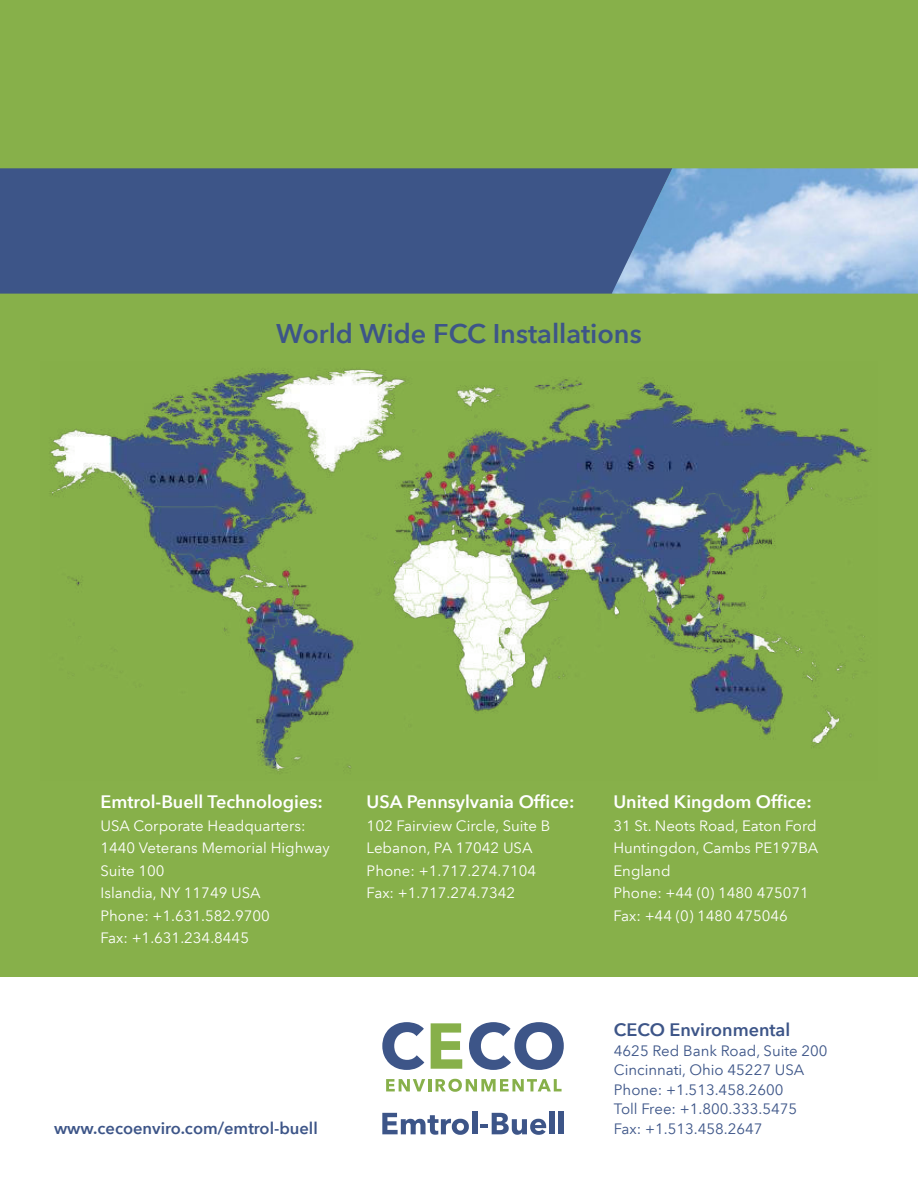
<style>
.page{position:relative;width:918px;height:1188px;background:#fff}
.page>*{position:absolute;margin:0;border:0;box-sizing:border-box;transform-origin:0 0}
.t1{font:600 27px "Avenir Next LT Pro";color:#3d5588}
.t2{font:600 18px "Avenir Next LT Pro";color:#fff}
.t3{font:600 18px "Avenir Next LT Pro";color:#3d5588}
.t4{font:600 16.5px "Avenir Next LT Pro";color:#3d5588}
.t5{font:15px/22.5px "Avenir Next LT Pro";color:#fff}
.t6{font:15px/19.5px "Avenir Next LT Pro";color:#3d5588}
</style>
<div class="page">
<div style="left:0;top:0;width:918px;height:976px;background:#87b04a"></div>
<div style="left:0;top:168px;width:612px;height:126px;background:#3d5588"></div>
<svg style="left:382px;top:1022px;width:42px;height:48px"></svg>
<svg style="left:431px;top:1023px;width:31px;height:46px"></svg>
<svg style="left:469px;top:1022px;width:95px;height:48px"></svg>
<svg style="left:386px;top:1079px;width:176px;height:13px"></svg>
<svg style="left:382px;top:1113px;width:87px;height:22px"></svg>
<div style="left:472px;top:1111px;width:5px;height:23px;background:#3d5588"></div>
<svg style="left:480px;top:1113px;width:66px;height:22px"></svg>
<div style="left:549px;top:1111px;width:6px;height:23px;background:#3d5588"></div>
<div style="left:559px;top:1111px;width:5px;height:23px;background:#3d5588"></div>
<img style="left:49px;top:368px;width:823px;height:406px">
<img style="left:612px;top:168px;width:306px;height:126px">
<h1 class="t1" style="left:276px;top:323px;width:367px">World Wide FCC Installations</h1>
<p class="t2" style="left:100px;top:794px;width:224px">Emtrol-Buell Technologies:</p>
<p class="t5" style="left:100px;top:814px;width:231px">USA Corporate Headquarters:<br>1440 Veterans Memorial Highway<br>Suite 100<br>Islandia, NY 11749 USA<br>Phone: +1.631.582.9700<br>Fax: +1.631.234.8445</p>
<p class="t2" style="left:367px;top:791px;width:209px">USA Pennsylvania Office:</p>
<p class="t5" style="left:367px;top:815px;width:185px">102 Fairview Circle, Suite B<br>Lebanon, PA 17042 USA<br>Phone: +1.717.274.7104<br>Fax: +1.717.274.7342</p>
<p class="t2" style="left:613px;top:791px;width:200px">United Kingdom Office:</p>
<p class="t5" style="left:613px;top:815px;width:207px">31 St. Neots Road, Eaton Ford<br>Huntingdon, Cambs PE197BA<br>England<br>Phone: +44 (0) 1480 475071<br>Fax: +44 (0) 1480 475046</p>
<p class="t3" style="left:614px;top:1023px;width:178px">CECO Environmental</p>
<p class="t6" style="left:614px;top:1042px;width:215px">4625 Red Bank Road, Suite 200<br>Cincinnati, Ohio 45227 USA<br>Phone: +1.513.458.2600<br>Toll Free: +1.800.333.5475</p>
<p class="t4" style="left:54px;top:1121px;width:265px">www.cecoenviro.com/emtrol-buell</p>
<p class="t6" style="left:614px;top:1119px;width:150px">Fax: +1.513.458.2647</p>
</div>
